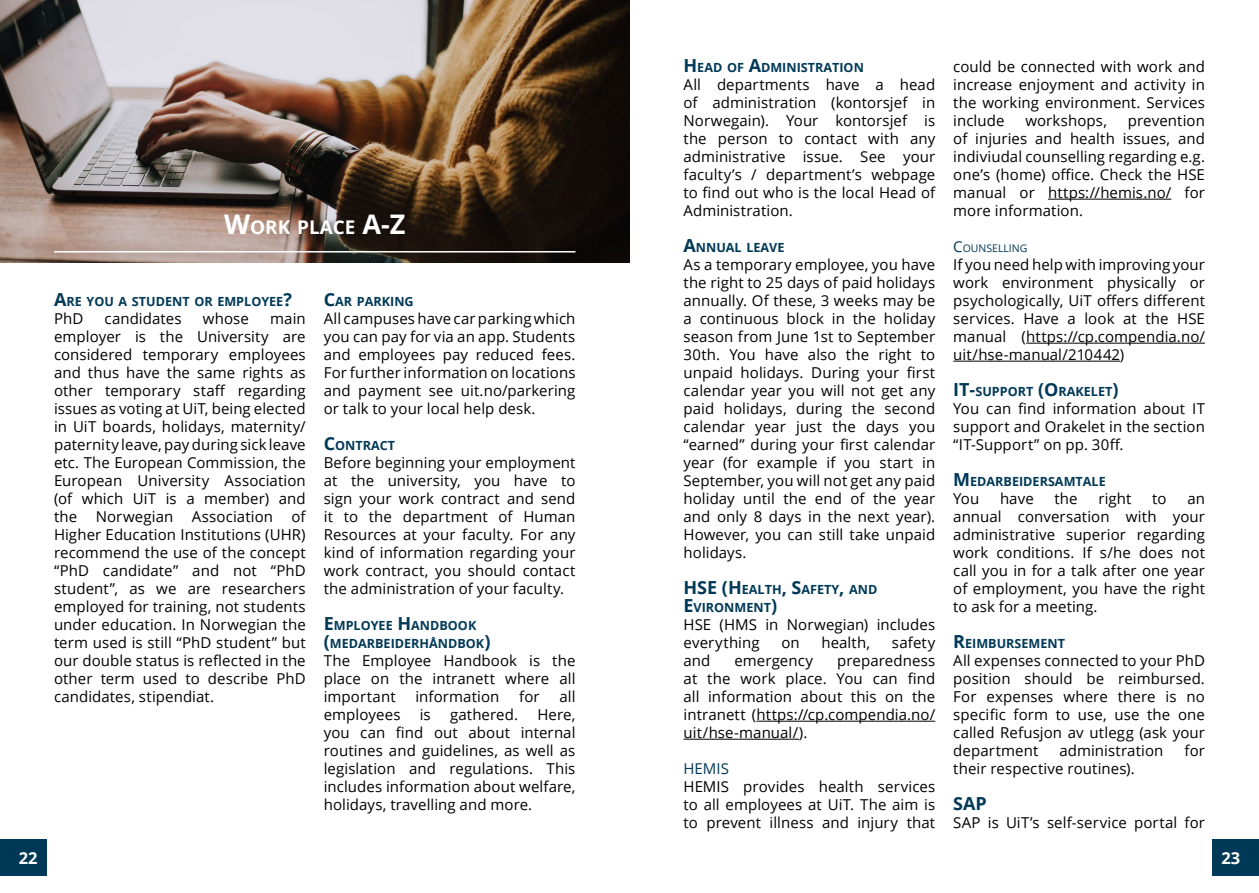
<style>
.page{position:relative;width:1259px;height:893px;background:#fff}
.page>*{position:absolute;margin:0;border:0;box-sizing:border-box;transform-origin:0 0}
.t1{font:700 18.9px "Open Sans";color:#fff}
.t2{font:700 18px "Open Sans";color:#003957}
.t3{font:700 16.5px "Open Sans";color:#fff}
.t4{font:15px/18px "Open Sans";letter-spacing:.005em;color:#000;text-align:justify}
.t5{font:15px "Open Sans";color:#003957}
.t6{font:700 12.6px/18px "Open Sans";color:#003957}
.t7{font:10.5px "Open Sans";color:#003957}
.s1{font-size:27px}
.s2{font-size:18px}
.s3{font-size:15px}
</style>
<div class="page">
<img style="left:0;top:0;width:629px;height:263px">
<div style="left:1213px;top:839px;width:46px;height:37px;background:#003957"></div>
<div style="left:0;top:839px;width:46px;height:37px;background:#003957"></div>
<hr style="left:54px;top:251px;width:521px;height:2px;background:#fff">
<hr style="left:756px;top:721px;width:179px;height:1px;background:#000">
<hr style="left:683px;top:739px;width:116px;height:1px;background:#000">
<hr style="left:1048px;top:199px;width:123px;height:1px;background:#000">
<hr style="left:1026px;top:343px;width:179px;height:1px;background:#000">
<hr style="left:953px;top:361px;width:167px;height:1px;background:#000">
<p class="t1" style="left:224px;top:214px;width:183px"><span class="s1">W</span>ORK PLACE <span class="s1">A-Z</span></p>
<p class="t6" style="left:54px;top:292px;width:239px"><span class="s2">A</span>RE YOU A STUDENT OR EMPLOYEE<span class="s2">?</span></p>
<p class="t4" style="left:54px;top:309px;width:31px">PhD</p>
<p class="t4" style="left:105px;top:309px;width:78px">candidates</p>
<p class="t4" style="left:203px;top:309px;width:48px">whose</p>
<p class="t4" style="left:54px;top:309px;width:253px;text-indent:216px">main employer is the University are considered temporary employees and thus have the same rights as other temporary staff regarding issues as voting at UiT, being elected in UiT boards, holidays, maternity/ paternity leave, pay during sick leave etc. The European Commission, the European University Association (of which UiT is a member) and the Norwegian Association of Higher Education Institutions (UHR) recommend the use of the concept “PhD candidate” and not “PhD student”, as we are researchers employed for training, not students under education. In Norwegian the term used is still “PhD student” but our double status is reflected in the other term used to describe PhD candidates, stipendiat.</p>
<p class="t6" style="left:324px;top:292px;width:91px"><span class="s2">C</span>AR PARKING</p>
<p class="t4" style="left:324px;top:309px;width:253px">All campuses have car parking which you can pay for via an app. Students and employees pay reduced fees.<br>For further information on locations and payment see uit.no/parkering or talk to your local help desk.</p>
<p class="t6" style="left:324px;top:436px;width:73px"><span class="s2">C</span>ONTRACT</p>
<p class="t4" style="left:324px;top:453px;width:253px">Before beginning your employment at the university, you have to sign your work contract and send it to the department of Human Resources at your faculty. For any kind of information regarding your work contract, you should contact the administration of your faculty.</p>
<p class="t6" style="left:324px;top:616px;width:168px"><span class="s2">E</span> MPLOYEE <span class="s2">H</span>ANDBOOK <span class="s2">(</span>MEDARBEIDERHÅNDBOK<span class="s2">)</span></p>
<p class="t4" style="left:324px;top:651px;width:253px">The Employee Handbook is the place on the intranett where all important</p>
<p class="t4" style="left:415px;top:687px;width:85px">information</p>
<p class="t4" style="left:519px;top:687px;width:22px">for</p>
<p class="t4" style="left:559px;top:687px;width:18px">all</p>
<p class="t4" style="left:324px;top:705px;width:78px">employees</p>
<p class="t4" style="left:420px;top:705px;width:12px">is</p>
<p class="t4" style="left:450px;top:705px;width:70px">gathered.</p>
<p class="t4" style="left:324px;top:705px;width:253px;text-indent:214px">Here, you can find out about internal routines and guidelines, as well as legislation and regulations. This includes information about welfare, holidays, travelling and more.</p>
<p class="t6" style="left:683px;top:58px;width:182px"><span class="s2">H</span> EAD OF <span class="s2">A</span>DMINISTRATION</p>
<p class="t4" style="left:683px;top:75px;width:253px">All departments have a head of administration (kontorsjef in Norwegain). Your kontorsjef is the person to contact with any administrative issue. See your faculty’s / department’s webpage to find out who is the local Head of Administration.</p>
<p class="t6" style="left:683px;top:238px;width:103px"><span class="s2">A</span>NNUAL LEAVE</p>
<p class="t4" style="left:683px;top:255px;width:253px">As a temporary employee, you have the right to 25 days of paid holidays annually. Of these, 3 weeks may be a continuous block in the holiday season from June 1st to September 30th. You have also the right to unpaid holidays. During your first calendar year you will not get any paid holidays, during the second calendar year just the days you “earned” during your first calendar year (for example if you start in September, you will not get any paid holiday until the end of the year and only 8 days in the next year).<br>However, you can still take unpaid holidays.</p>
<p class="t2" style="left:683px;top:575px;width:12px">HSE</p>
<p class="t6" style="left:683px;top:580px;width:194px;text-indent:38px"><span class="s2">(H</span> EALTH<span class="s2">, S</span>AFETY<span class="s2">,</span> AND<br><span class="s2">E</span>VIRONMENT<span class="s2">)</span></p>
<p class="t4" style="left:683px;top:615px;width:253px">HSE (HMS in Norwegian) includes everything</p>
<p class="t4" style="left:781px;top:633px;width:20px">on</p>
<p class="t4" style="left:821px;top:633px;width:50px">health,</p>
<p class="t4" style="left:892px;top:633px;width:45px">safety</p>
<p class="t4" style="left:683px;top:651px;width:253px;text-indent:154px">preparedness at the work place. You can find all information about this on the intranett (https://cp.compendia.no/ uit/hse-manual/).</p>
<p class="t5" style="left:683px;top:758px;width:10px">HEMIS</p>
<p class="t4" style="left:683px;top:777px;width:253px">HEMIS provides health services to all employees at UiT. The aim is to prevent illness and injury that</p>
<p class="t4" style="left:683px;top:651px;width:28px">and</p>
<p class="t4" style="left:734px;top:651px;width:80px">emergency</p>
<p class="t4" style="left:953px;top:57px;width:253px">could be connected with work and increase enjoyment and activity in the working environment. Services include</p>
<p class="t4" style="left:1025px;top:111px;width:83px">workshops,</p>
<p class="t4" style="left:953px;top:111px;width:253px;text-indent:175px">prevention of injuries and health issues, and indiviudal counselling regarding e.g. one’s (home) office. Check the HSE manual or https://hemis.no/ for more information.</p>
<p class="t7" style="left:953px;top:241px;width:76px"><span class="s3">C</span>OUNSELLING</p>
<p class="t4" style="left:953px;top:255px;width:253px">If you need help with improving your work environment physically or psychologically, UiT offers different services. Have a look at the HSE manual (https://cp.compendia.no/ uit/hse-manual/210442)</p>
<p class="t6" style="left:953px;top:382px;width:39px"><span class="s2">IT-</span>SUPP</p>
<p class="t6" style="left:1007px;top:382px;width:112px">ORT <span class="s2">(O</span> RAKELET<span class="s2">)</span></p>
<p class="t4" style="left:953px;top:399px;width:253px">You can find information about IT support and Orakelet in the section “IT-Support” on pp. 30ff.</p>
<p class="t6" style="left:953px;top:472px;width:154px"><span class="s2">M</span> EDARBEIDERSAMTALE</p>
<p class="t4" style="left:953px;top:489px;width:28px">You</p>
<p class="t4" style="left:1000px;top:489px;width:35px">have</p>
<p class="t4" style="left:1054px;top:489px;width:25px">the</p>
<p class="t4" style="left:1098px;top:489px;width:35px">right</p>
<p class="t4" style="left:1152px;top:489px;width:16px">to</p>
<p class="t4" style="left:953px;top:489px;width:253px;text-indent:234px">an annual conversation with your administrative superior regarding work conditions. If s/he does not call you in for a talk after one year of employment, you have the right to ask for a meeting.</p>
<p class="t6" style="left:953px;top:634px;width:113px"><span class="s2">R</span>EIMBURSEMENT</p>
<p class="t4" style="left:953px;top:651px;width:253px">All expenses connected to your PhD position should be reimbursed.<br>For expenses where there is no specific form to use, use the one called Refusjon av utlegg (ask your department</p>
<p class="t4" style="left:1059px;top:741px;width:106px">administration</p>
<p class="t4" style="left:1184px;top:741px;width:22px">for</p>
<p class="t4" style="left:953px;top:759px;width:183px">their respective routines).</p>
<p class="t2" style="left:953px;top:791px;width:35px">SA P</p>
<p class="t4" style="left:953px;top:813px;width:253px">SAP is UiT’s self-service portal for</p>
<p class="t3" style="left:19px;top:846px;width:20px">22</p>
<p class="t3" style="left:1221px;top:846px;width:20px">23</p>
</div>
